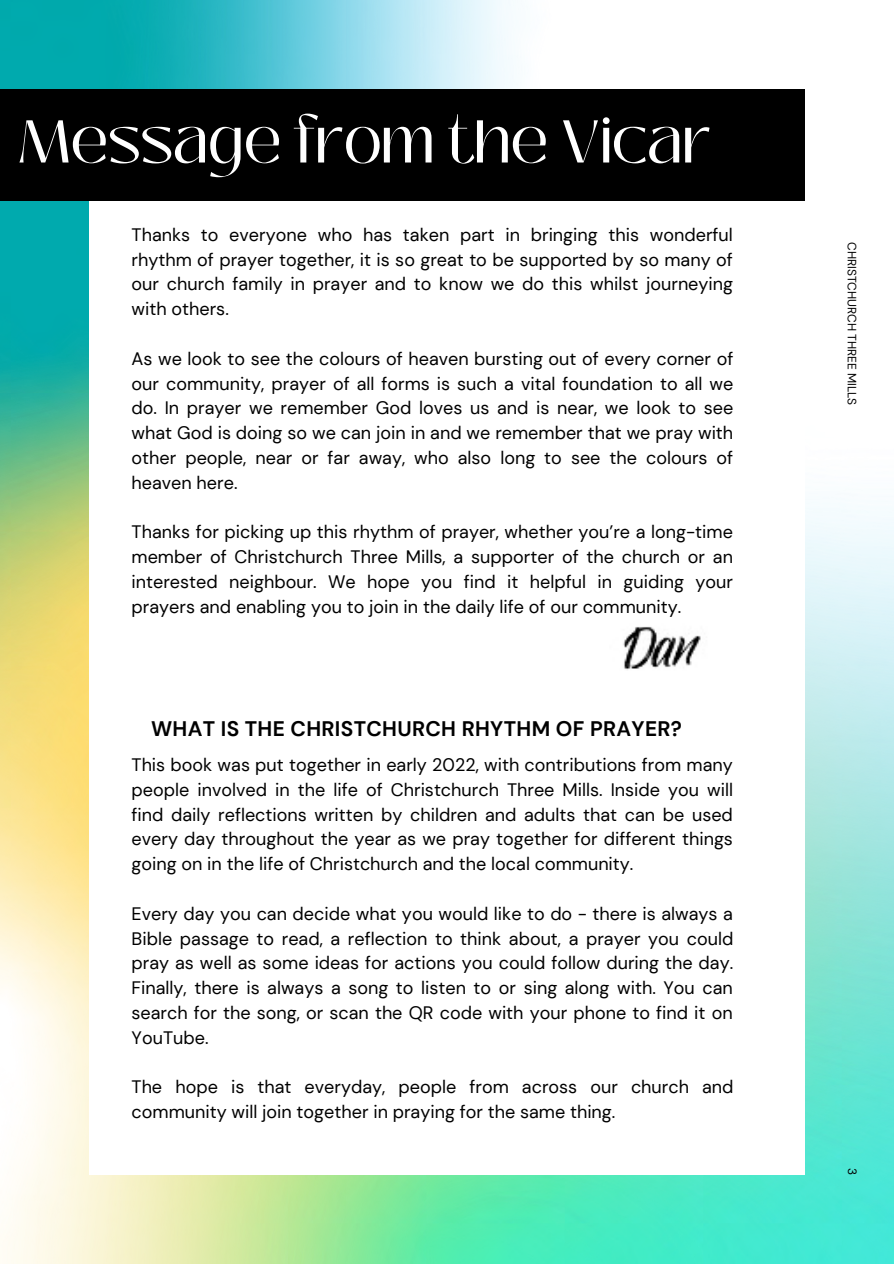
<style>
.page{position:relative;width:894px;height:1264px;background:#fff}
.page>*{position:absolute;margin:0;border:0;box-sizing:border-box;transform-origin:0 0}
.t1{font:60px "Black Mango";letter-spacing:-.015em;color:#fff}
.t2{font:700 21px "DM Sans";letter-spacing:.015em;color:#000}
.t3{font:18px/24.8px "DM Sans";color:#000;text-align:justify}
.t4{font:12px "DM Sans";color:#000}
</style>
<div class="page">
<img style="left:0;top:0;width:893px;height:1263px">
<div style="left:89px;top:89px;width:715px;height:1086px;background:#fff"></div>
<div style="left:0;top:89px;width:804px;height:112px;background:#000"></div>
<img style="left:623px;top:626px;width:78px;height:44px">
<h1 class="t1" style="left:18px;top:96px;width:695px">Message from the Vicar</h1>
<p class="t3" style="left:131px;top:222px;width:603px">Thanks to everyone who has taken part in bringing this wonderful rhythm of prayer together, it is so great to be supported by so many of our church family in prayer and to know we do this whilst journeying with others.</p>
<p class="t3" style="left:131px;top:346px;width:603px">As we look to see the colours of heaven bursting out of every corner of our community, prayer of all forms is such a vital foundation to all we do. In prayer we remember God loves us and is near, we look to see what God is doing so we can join in and we remember that we pray with other people, near or far away, who also long to see the colours of heaven here.</p>
<p class="t3" style="left:131px;top:520px;width:602px">Thanks for picking up this rhythm of prayer, whether you’re a long-time member of Christchurch Three Mills, a supporter of the church or an interested neighbour. We hope you find it helpful in guiding your prayers and enabling you to join in the daily life of our community.</p>
<p class="t2" style="left:151px;top:715px;width:532px">WHAT IS THE CHRISTCHURCH RHYTHM OF PRAYER?</p>
<p class="t3" style="left:131px;top:752px;width:603px">This book was put together in early 2022, with contributions from many people involved in the life of Christchurch Three Mills. Inside you will find daily reflections written by children and adults that can be used every day throughout the year as we pray together for different things going on in the life of Christchurch and the local community.</p>
<p class="t3" style="left:131px;top:901px;width:603px">Every day you can decide what you would like to do - there is always a Bible passage to read, a reflection to think about, a prayer you could pray as well as some ideas for actions you could follow during the day.<br>Finally, there is always a song to listen to or sing along with. You can search for the song, or scan the QR code with your phone to find it on YouTube.</p>
<p class="t3" style="left:131px;top:1074px;width:603px">The hope is that everyday, people from across our church and community will join together in praying for the same thing.</p>
<p class="t4" style="left:859px;top:242px;width:165px;rotate:90deg">CHRISTCHURCH THREE MILLS</p>
<p class="t4" style="left:859px;top:1167px;width:9px;rotate:90deg">3</p>
</div>
